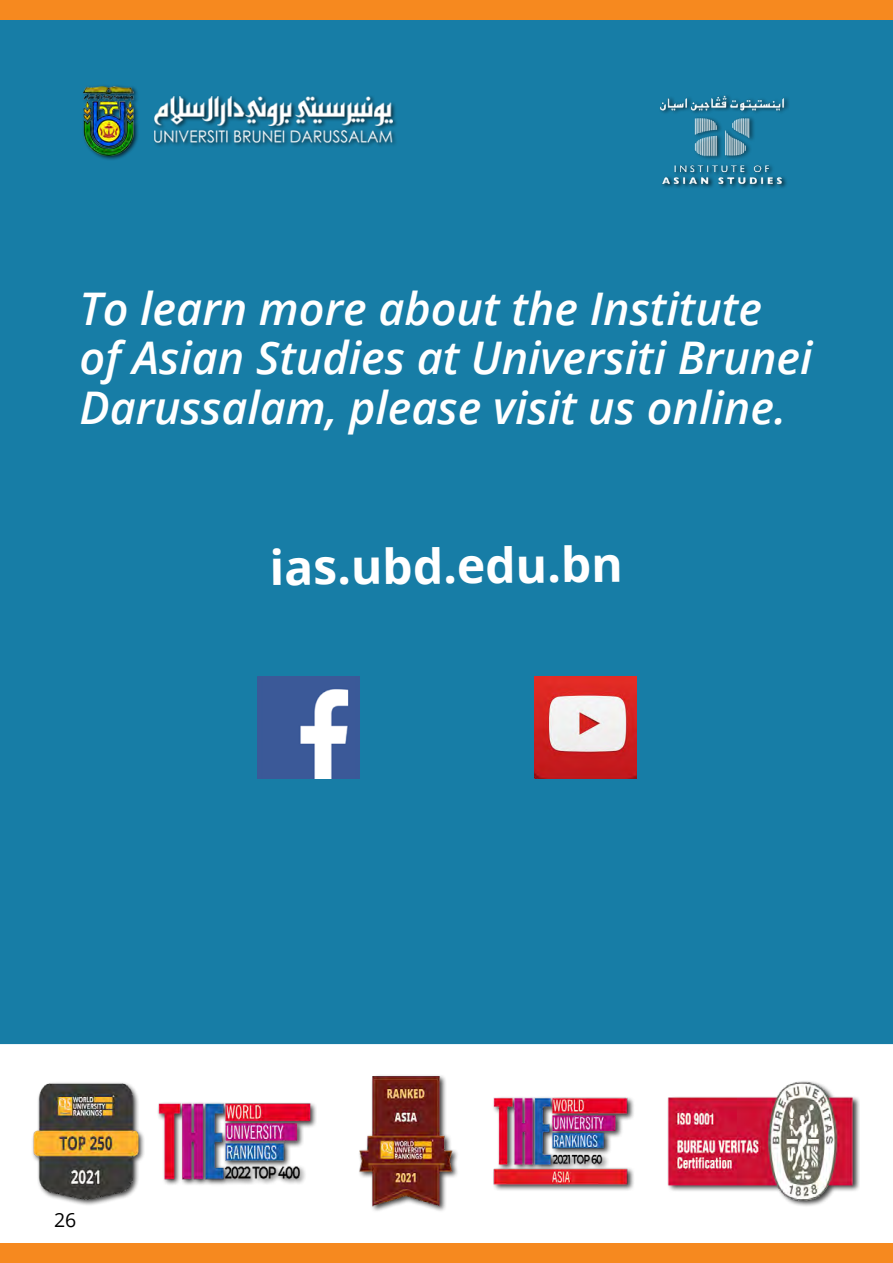
<style>
.page{position:relative;width:893px;height:1263px;background:#fff}
.page>*{position:absolute;margin:0;border:0;box-sizing:border-box;transform-origin:0 0}
.t1{font:700 48px "Open Sans";letter-spacing:-.01em;color:#fff}
.t2{font:italic 600 45px/49.5px "Open Sans";color:#fff}
.t3{font:19.5px "Open Sans";color:#000}
</style>
<div class="page">
<img style="left:32px;top:1075px;width:828px;height:136px">
<div style="left:0;top:19px;width:893px;height:1025px;background:#177da6"></div>
<div style="left:0;top:1244px;width:893px;height:19px;background:#f6891f"></div>
<div style="left:0;top:0;width:893px;height:19px;background:#f6891f"></div>
<div style="left:82px;top:85px;width:316px;height:76px;background:#000;opacity:.75"></div>
<img style="left:80px;top:86px;width:312px;height:69px">
<img style="left:628px;top:86px;width:188px;height:107px">
<img style="left:257px;top:676px;width:102px;height:102px">
<img style="left:535px;top:676px;width:102px;height:102px">
<p class="t2" style="left:80px;top:283px;width:734px">To learn more about the Institute of Asian Studies at Universiti Brunei<br>Darussalam, please visit us online.</p>
<p class="t1" style="left:270px;top:532px;width:355px">ias.ubd.edu.bn</p>
<p class="t3" style="left:54px;top:1206px;width:24px">26</p>
</div>
